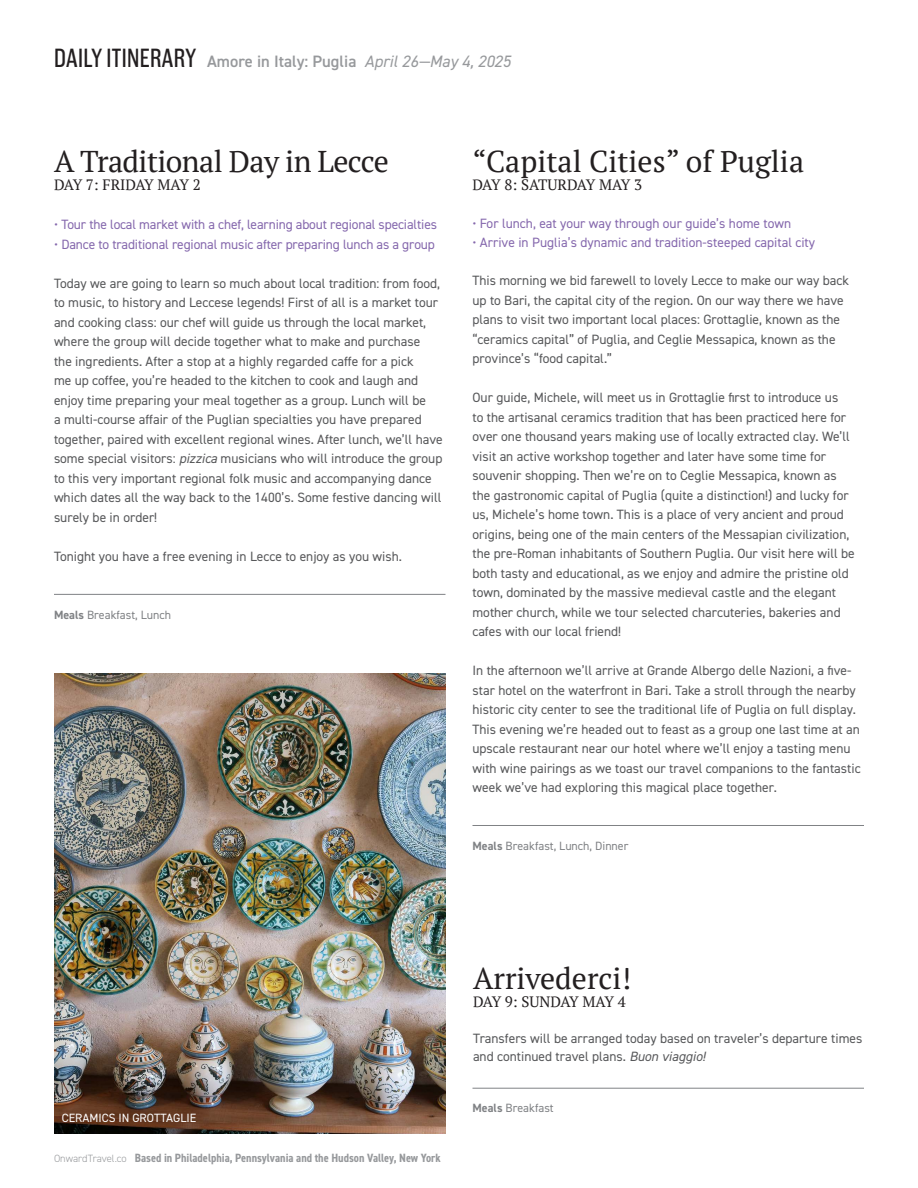
<style>
.page{position:relative;width:918px;height:1188px;background:#fff}
.page>*{position:absolute;margin:0;border:0;box-sizing:border-box;transform-origin:0 0}
.t1{font:30px "PT Serif";color:#231f20}
.t2{font:30px "PT Serif";letter-spacing:-.02em;color:#231f20}
.t3{font:600 16.5px "DIN2014";color:#97999c}
.t4{font:15px "PT Serif";letter-spacing:-.055em;color:#231f20}
.t5{font:13.5px/19.5px "DIN2014";color:#57585a}
.t6{font:13.5px "DIN2014";letter-spacing:-.01em;color:#8568ad}
.t7{font:700 condensed 12px "DIN2014";color:#97999c}
.t8{font:12px "DIN2014";color:#808285}
.t9{font:12px "DIN2014";color:#fff}
.s1{font-family:"Americane Cond";font-weight:400;font-size:27px;color:#231f20}
.s2{font-weight:400;font-style:italic}
.s3{font-style:italic}
.s4{font-weight:700}
.s5{font-weight:300;font-stretch:normal;font-size:10.5px}
</style>
<div class="page">
<hr style="left:472px;top:825px;width:392px;height:1px;background:#808285">
<hr style="left:54px;top:594px;width:392px;height:1px;background:#808285">
<hr style="left:472px;top:1088px;width:392px;height:1px;background:#808285">
<img style="left:54px;top:674px;width:392px;height:460px">
<p class="t3" style="left:54px;top:51px;width:458px"><span class="s1">DAILY ITINERARY</span> Amore in Italy: Puglia <span class="s2">April 26—May 4, 2025</span></p>
<h1 class="t2" style="left:54px;top:142px;width:336px">A Traditional Day in Lecce</h1>
<p class="t4" style="left:54px;top:175px;width:148px">DAY 7: FRIDAY MAY 2</p>
<p class="t6" style="left:54px;top:216px;width:385px">• Tour the local market with a chef, learning about regional specialties</p>
<p class="t6" style="left:54px;top:236px;width:382px">• Dance to traditional regional music after preparing lunch as a group</p>
<p class="t5" style="left:54px;top:273px;width:390px">Today we are going to learn so much about local tradition: from food, to music, to history and Leccese legends! First of all is a market tour and cooking class: our chef will guide us through the local market, where the group will decide together what to make and purchase<br>the ingredients. After a stop at a highly regarded caffe for a pick<br>me up coffee, you’re headed to the kitchen to cook and laugh and enjoy time preparing your meal together as a group. Lunch will be<br>a multi-course affair of the Puglian specialties you have prepared together, paired with excellent regional wines. After lunch, we’ll have some special visitors: <span class="s3">pizzica</span> musicians who will introduce the group to this very important regional folk music and accompanying dance which dates all the way back to the 1400’s. Some festive dancing will surely be in order!</p>
<p class="t5" style="left:54px;top:546px;width:350px">Tonight you have a free evening in Lecce to enjoy as you wish.</p>
<p class="t8" style="left:54px;top:607px;width:119px"><span class="s4">Meals</span> Breakfast, Lunch</p>
<h1 class="t1" style="left:472px;top:142px;width:333px">“Capital Cities” of Puglia</h1>
<p class="t4" style="left:472px;top:175px;width:171px">DAY 8: SATURDAY MAY 3</p>
<p class="t6" style="left:472px;top:215px;width:320px">• For lunch, eat your way through our guide’s home town</p>
<p class="t6" style="left:472px;top:234px;width:344px">• Arrive in Puglia’s dynamic and tradition-steeped capital city</p>
<p class="t5" style="left:472px;top:271px;width:378px">This morning we bid farewell to lovely Lecce to make our way back up to Bari, the capital city of the region. On our way there we have plans to visit two important local places: Grottaglie, known as the “ceramics capital” of Puglia, and Ceglie Messapica, known as the province’s “food capital.”</p>
<p class="t5" style="left:472px;top:388px;width:384px">Our guide, Michele, will meet us in Grottaglie first to introduce us<br>to the artisanal ceramics tradition that has been practiced here for over one thousand years making use of locally extracted clay. We’ll visit an active workshop together and later have some time for souvenir shopping. Then we’re on to Ceglie Messapica, known as the gastronomic capital of Puglia (quite a distinction!) and lucky for us, Michele’s home town. This is a place of very ancient and proud origins, being one of the main centers of the Messapian civilization, the pre-Roman inhabitants of Southern Puglia. Our visit here will be both tasty and educational, as we enjoy and admire the pristine old town, dominated by the massive medieval castle and the elegant mother church, while we tour selected charcuteries, bakeries and cafes with our local friend!</p>
<p class="t5" style="left:472px;top:661px;width:390px">In the afternoon we’ll arrive at Grande Albergo delle Nazioni, a five&shy;star hotel on the waterfront in Bari. Take a stroll through the nearby historic city center to see the traditional life of Puglia on full display.<br>This evening we’re headed out to feast as a group one last time at an upscale restaurant near our hotel where we’ll enjoy a tasting menu with wine pairings as we toast our travel companions to the fantastic week we’ve had exploring this magical place together.</p>
<p class="t8" style="left:472px;top:838px;width:158px"><span class="s4">Meals</span> Breakfast, Lunch, Dinner</p>
<p class="t9" style="left:62px;top:1110px;width:136px">CERAMICS IN GROTTAGLIE</p>
<p class="t7" style="left:54px;top:1150px;width:388px"><span class="s5">OnwardTravel.co</span> Based in Philadelphia, Pennsylvania and the Hudson Valley, New York</p>
<h1 class="t1" style="left:473px;top:959px;width:160px">Arrivederci!</h1>
<p class="t4" style="left:473px;top:992px;width:154px">DAY 9: SUNDAY MAY 4</p>
<p class="t5" style="left:473px;top:1029px;width:391px;line-height:18px">Transfers will be arranged today based on traveler’s departure times and continued travel plans. <span class="s3">Buon viaggio!</span></p>
<p class="t8" style="left:472px;top:1101px;width:83px"><span class="s4">Meals</span> Breakfast</p>
</div>
